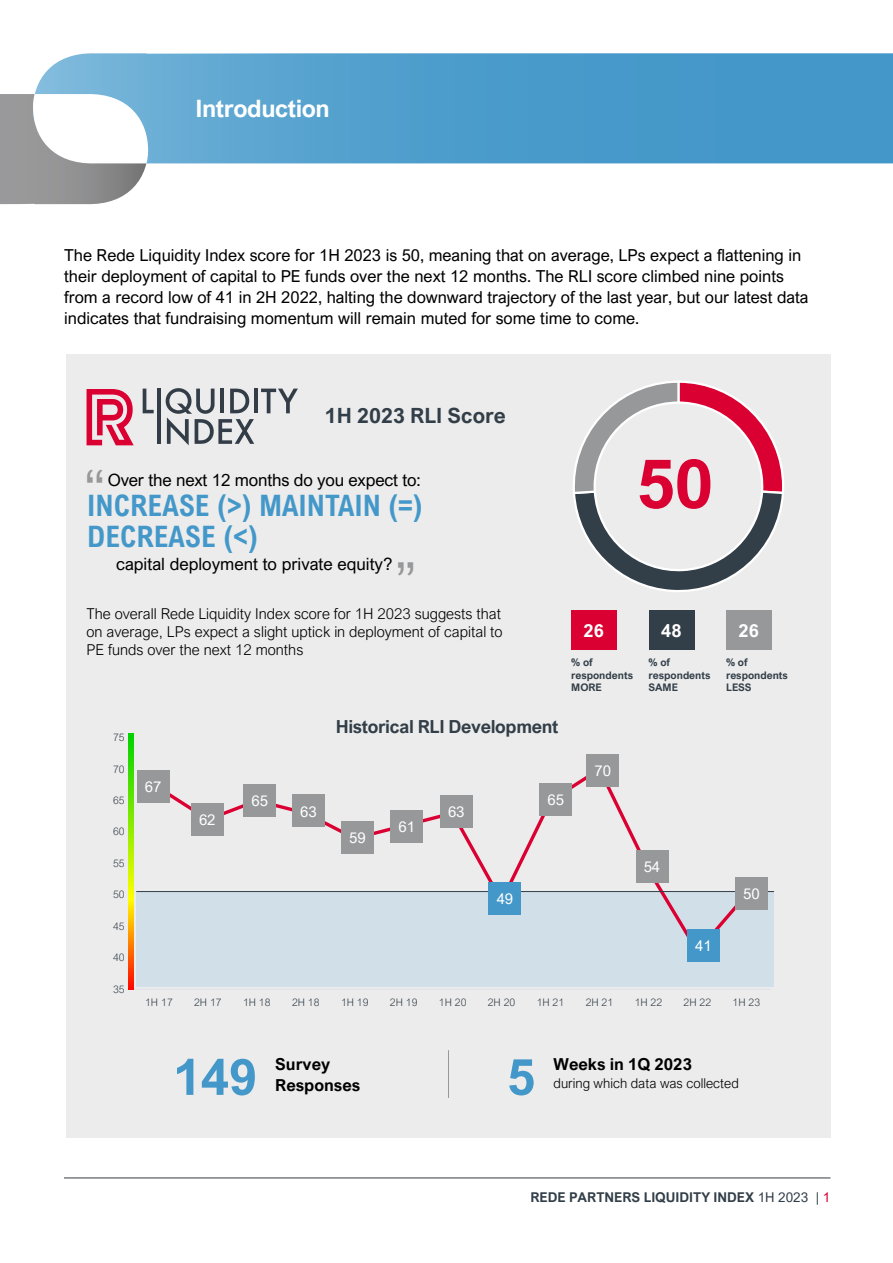
<style>
.page{position:relative;width:893px;height:1263px;background:#fff}
.page>*{position:absolute;margin:0;border:0;box-sizing:border-box;transform-origin:0 0}
.t1{font:700 68.25px "Arial Nova";color:#db0032}
.t2{font:700 50.25px "Arial Nova";color:#4498c9}
.t3{font:49.65px "Arial Nova";color:#97989a}
.t4{font:700 29.55px/30.8px "Arial Nova Cond";color:#4498c9}
.t5{font:700 24px "Arial Nova";letter-spacing:-.02em;color:#fff}
.t6{font:700 21px "Arial Nova";color:#323e48}
.t7{font:700 18px "Arial Nova";letter-spacing:-.02em;color:#323e48}
.t8{font:700 18px "Arial Nova";color:#fff}
.t9{font:16.95px "Arial Nova";color:#000}
.t10{font:16.5px/21px "Arial Nova";color:#000}
.t11{font:700 16.5px/21px "Arial Nova";color:#000}
.t12{font:300 15px/18px "Arial Nova";color:#000;text-align:justify}
.t13{font:15px "Arial Nova";color:#fff}
.t14{font:700 13.5px "Arial Nova";color:#323e48}
.t15{font:300 13.5px "Arial Nova";color:#000}
.t16{font:300 10.5px "Arial Nova";letter-spacing:-.005em;color:#323e48}
.t17{font:700 10.5px/12.6px "Arial Nova";letter-spacing:-.005em;color:#323e48}
.s1{font-weight:400}
.s2{font-weight:400;color:#db0032}
</style>
<div class="page">
<hr style="left:64px;top:1178px;width:766px;height:1px;background:#323e48">
<div style="left:66px;top:354px;width:764px;height:783px;background:#ececec"></div>
<svg style="left:35px;top:53px;width:858px;height:110px;background:#519fcd"></svg>
<svg style="left:0;top:93px;width:149px;height:112px"></svg>
<svg style="left:143px;top:389px;width:11px;height:24px"></svg>
<hr style="left:157px;top:389px;width:4px;height:55px;background:#333d47">
<hr style="left:254px;top:389px;width:4px;height:24px;background:#333d47">
<svg style="left:261px;top:389px;width:37px;height:24px"></svg>
<svg style="left:166px;top:388px;width:88px;height:57px"></svg>
<svg style="left:87px;top:389px;width:47px;height:56px"></svg>
<div style="left:726px;top:611px;width:46px;height:39px;background:#97989a"></div>
<div style="left:571px;top:611px;width:46px;height:39px;background:#db0032"></div>
<div style="left:649px;top:611px;width:45px;height:39px;background:#323e48"></div>
<hr style="left:448px;top:1050px;width:1px;height:48px;background:#97989a">
<div style="left:136px;top:891px;width:638px;height:96px;background:#d1e0e8"></div>
<hr style="left:134px;top:988px;width:637px;height:2px;background:#dde2e7">
<svg style="left:154px;top:770px;width:597px;height:167px"></svg>
<div style="left:244px;top:784px;width:32px;height:32px;background:#97989a"></div>
<div style="left:292px;top:795px;width:33px;height:32px;background:#97989a"></div>
<div style="left:341px;top:821px;width:33px;height:32px;background:#97989a"></div>
<div style="left:390px;top:810px;width:33px;height:32px;background:#97989a"></div>
<div style="left:440px;top:795px;width:33px;height:33px;background:#97989a"></div>
<hr style="left:136px;top:891px;width:638px;height:1px;background:#323e48">
<div style="left:489px;top:882px;width:32px;height:33px;background:#4498c9"></div>
<div style="left:539px;top:783px;width:33px;height:32px;background:#97989a"></div>
<div style="left:586px;top:754px;width:33px;height:32px;background:#97989a"></div>
<div style="left:636px;top:850px;width:32px;height:32px;background:#97989a"></div>
<div style="left:137px;top:770px;width:32px;height:32px;background:#97989a"></div>
<div style="left:191px;top:804px;width:33px;height:32px;background:#97989a"></div>
<div style="left:687px;top:929px;width:33px;height:32px;background:#4498c9"></div>
<div style="left:735px;top:878px;width:33px;height:32px;background:#97989a"></div>
<svg style="left:573px;top:380px;width:211px;height:212px"></svg>
<svg style="left:129px;top:734px;width:5px;height:255px"></svg>
<h3 class="t5" style="left:196px;top:95px;width:136px">Introduction</h3>
<p class="t10" style="left:64px;top:244px;width:746px">The Rede Liquidity Index score for 1H 2023 is 50, meaning that on average, LPs expect a flattening in their deployment of capital to PE funds over the next 12 months. The RLI score climbed nine points from a record low of 41 in 2H 2022, halting the downward trajectory of the last year, but our latest data indicates that fundraising momentum will remain muted for some time to come.</p>
<p class="t6" style="left:325px;top:403px;width:183px">1H 2023 RLI Score</p>
<h3 class="t3" style="left:84px;top:460px;width:23px">“</h3>
<p class="t9" style="left:108px;top:471px;width:315px">Over the next 12 months do you expect to:</p>
<h3 class="t4" style="left:87px;top:489px;width:337px">INCREASE (&gt;) MAINTAIN (=)<br>DECREASE (&lt;)</h3>
<p class="t9" style="left:116px;top:554px;width:278px">capital deployment to private equity?</p>
<h3 class="t3" style="left:395px;top:552px;width:23px">”</h3>
<h1 class="t1" style="left:637px;top:444px;width:78px">50</h1>
<p class="t12" style="left:87px;top:605px;width:418px">The overall Rede Liquidity Index score for 1H 2023 suggests that on average, LPs expect a slight uptick in deployment of capital to PE funds over the next 12 months</p>
<p class="t8" style="left:584px;top:620px;width:22px">26</p>
<p class="t8" style="left:738px;top:620px;width:22px">26</p>
<p class="t17" style="left:571px;top:656px;width:63px">% of respondents<br>MORE</p>
<p class="t8" style="left:661px;top:620px;width:22px">48</p>
<p class="t17" style="left:649px;top:656px;width:63px">% of respondents<br>SAME</p>
<p class="t17" style="left:726px;top:656px;width:63px">% of respondents<br>LESS</p>
<p class="t16" style="left:113px;top:731px;width:13px">75</p>
<p class="t16" style="left:113px;top:763px;width:13px">70</p>
<p class="t16" style="left:113px;top:794px;width:13px">65</p>
<p class="t16" style="left:113px;top:826px;width:13px">60</p>
<p class="t16" style="left:113px;top:857px;width:13px">55</p>
<p class="t16" style="left:113px;top:888px;width:13px">50</p>
<p class="t16" style="left:113px;top:920px;width:13px">45</p>
<p class="t16" style="left:113px;top:951px;width:13px">40</p>
<p class="t16" style="left:113px;top:983px;width:13px">35</p>
<p class="t13" style="left:145px;top:778px;width:18px">67</p>
<p class="t13" style="left:199px;top:811px;width:18px">62</p>
<p class="t13" style="left:252px;top:792px;width:18px">65</p>
<p class="t7" style="left:336px;top:716px;width:224px">Historical RLI Development</p>
<p class="t13" style="left:300px;top:803px;width:18px">63</p>
<p class="t13" style="left:349px;top:829px;width:18px">59</p>
<p class="t13" style="left:398px;top:818px;width:18px">61</p>
<p class="t13" style="left:448px;top:803px;width:18px">63</p>
<p class="t13" style="left:497px;top:890px;width:18px">49</p>
<p class="t13" style="left:547px;top:791px;width:18px">65</p>
<p class="t13" style="left:594px;top:762px;width:18px">70</p>
<p class="t13" style="left:644px;top:858px;width:18px">54</p>
<p class="t13" style="left:695px;top:937px;width:18px">41</p>
<p class="t13" style="left:743px;top:885px;width:18px">50</p>
<p class="t16" style="left:145px;top:996px;width:29px">1H 17</p>
<p class="t16" style="left:194px;top:996px;width:29px">2H 17</p>
<p class="t16" style="left:243px;top:996px;width:29px">1H 18</p>
<p class="t16" style="left:292px;top:996px;width:29px">2H 18</p>
<p class="t16" style="left:341px;top:996px;width:29px">1H 19</p>
<p class="t16" style="left:390px;top:996px;width:29px">2H 19</p>
<p class="t16" style="left:439px;top:996px;width:29px">1H 20</p>
<p class="t16" style="left:488px;top:996px;width:29px">2H 20</p>
<p class="t16" style="left:537px;top:996px;width:29px">1H 21</p>
<p class="t16" style="left:586px;top:996px;width:29px">2H 21</p>
<p class="t16" style="left:635px;top:996px;width:29px">1H 22</p>
<p class="t16" style="left:684px;top:996px;width:29px">2H 22</p>
<p class="t16" style="left:733px;top:996px;width:29px">1H 23</p>
<h2 class="t2" style="left:173px;top:1048px;width:85px">149</h2>
<p class="t11" style="left:275px;top:1054px;width:87px">Survey<br>Responses</p>
<h2 class="t2" style="left:507px;top:1048px;width:30px">5</h2>
<p class="t11" style="left:553px;top:1054px;width:140px">Weeks in 1Q 2023</p>
<p class="t15" style="left:553px;top:1076px;width:187px">during which data was collected</p>
<p class="t14" style="left:530px;top:1189px;width:301px">REDE PARTNERS LIQUIDITY INDEX <span class="s1">1H 2023 |</span> <span class="s2">1</span></p>
</div>
